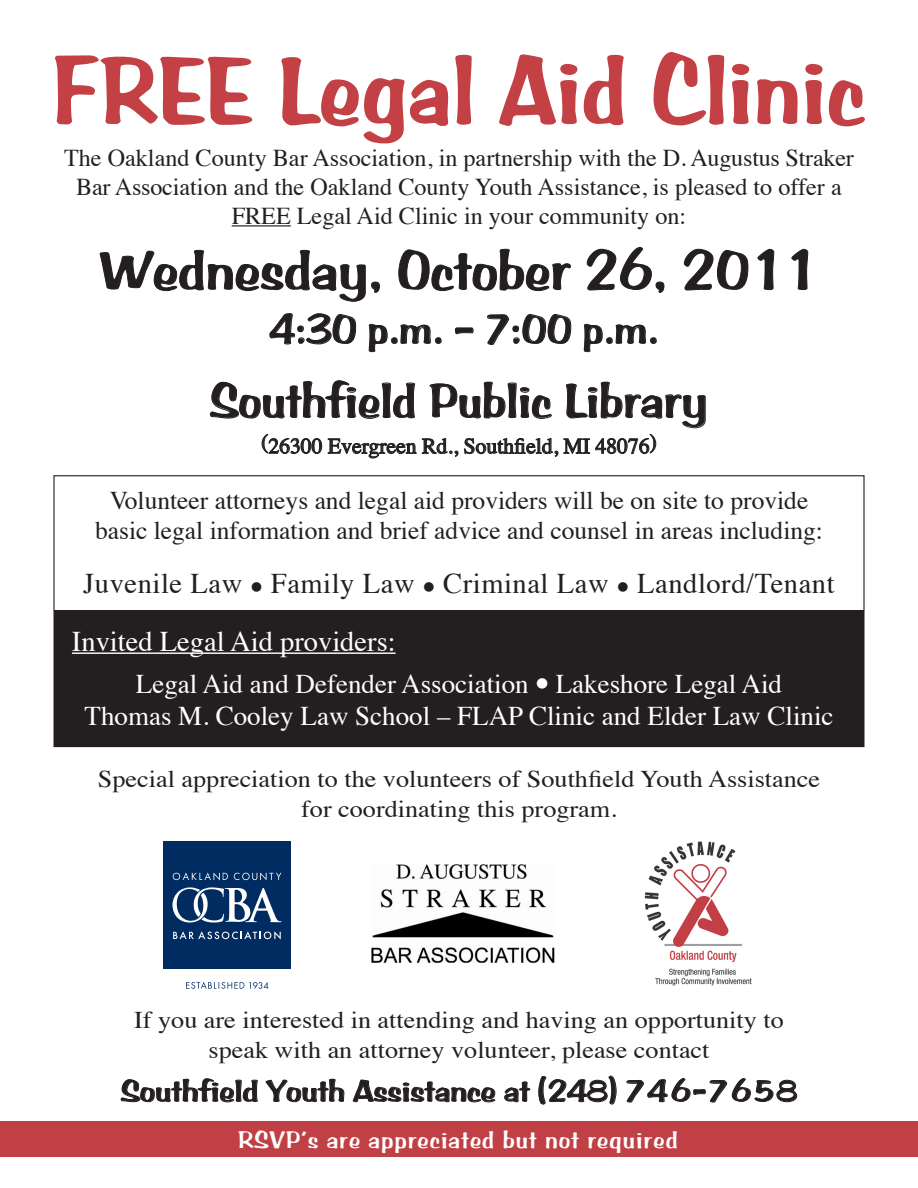
<style>
.page{position:relative;width:918px;height:1188px;background:#fff}
.page>*{position:absolute;margin:0;border:0;box-sizing:border-box;transform-origin:0 0}
.t1{font:97.8px "BRADDON Bold";letter-spacing:.02em;color:#c34045;scale:.92 1}
.t2{font:56.55px "BRADDON";color:#231f20}
.t3{font:49.65px "BRADDON";color:#231f20}
.t4{font:42px "BRADDON";color:#231f20}
.t5{font:30.6px "BRADDON";color:#231f20;scale:1.08 1}
.t6{font:28.5px/58.1px "Times";letter-spacing:.02em;color:#231f20}
.t7{font:27px/31.5px "Times";color:#fff;text-align:center}
.t8{font:25.5px/30px "Times";color:#231f20;text-align:center}
.t9{font:25.05px "BRADDON";letter-spacing:.04em;color:#fff}
.t10{font:24.15px/29px "Times";color:#231f20;text-align:center}
.t11{font:24px/30px "Times";color:#231f20;text-align:center;scale:1.09 1}
.t12{font:21.6px "Times";color:#231f20}
.s1{color:#fff}
</style>
<div class="page">
<hr style="left:232px;top:225px;width:59px;height:1px;background:#231f20">
<svg style="left:99px;top:250px;width:281px;height:52px"></svg>
<svg style="left:398px;top:249px;width:173px;height:42px"></svg>
<svg style="left:586px;top:247px;width:79px;height:46px"></svg>
<svg style="left:684px;top:249px;width:65px;height:42px"></svg>
<svg style="left:757px;top:249px;width:18px;height:41px"></svg>
<svg style="left:791px;top:249px;width:17px;height:41px"></svg>
<svg style="left:269px;top:313px;width:87px;height:32px"></svg>
<svg style="left:368px;top:324px;width:74px;height:28px"></svg>
<svg style="left:455px;top:327px;width:19px;height:8px"></svg>
<svg style="left:487px;top:314px;width:85px;height:31px"></svg>
<svg style="left:584px;top:324px;width:73px;height:28px"></svg>
<svg style="left:210px;top:380px;width:496px;height:79px"></svg>
<div style="left:0;top:1121px;width:918px;height:36px;background:#c14045"></div>
<img style="left:644px;top:841px;width:108px;height:145px">
<svg style="left:120px;top:1078px;width:138px;height:25px"></svg>
<svg style="left:265px;top:1078px;width:80px;height:24px"></svg>
<svg style="left:353px;top:1079px;width:143px;height:24px"></svg>
<svg style="left:504px;top:1081px;width:27px;height:22px"></svg>
<svg style="left:538px;top:1075px;width:79px;height:30px"></svg>
<svg style="left:626px;top:1078px;width:171px;height:25px"></svg>
<div style="left:53px;top:475px;width:812px;height:136px;border:1px solid #231f20"></div>
<div style="left:54px;top:611px;width:810px;height:136px;background:#231f20"></div>
<hr style="left:72px;top:652px;width:324px;height:2px;background:#fff">
<svg style="left:186px;top:982px;width:82px;height:7px"></svg>
<div style="left:164px;top:841px;width:127px;height:128px;background:#002c62"></div>
<svg style="left:173px;top:931px;width:108px;height:8px"></svg>
<svg style="left:173px;top:873px;width:55px;height:7px"></svg>
<svg style="left:234px;top:873px;width:47px;height:7px"></svg>
<svg style="left:172px;top:887px;width:110px;height:36px"></svg>
<img style="left:371px;top:865px;width:184px;height:97px">
<h1 class="t1" style="left:53px;top:33px;width:883px">FREE Legal Aid Clinic</h1>
<p class="t10" style="left:64px;top:141px;width:791px">The Oakland County Bar Association, in partnership with the D. Augustus Straker<br>Bar Association and the Oakland County Youth Assistance, is pleased to offer a<br>FREE Legal Aid Clinic in your community on:</p>
<h2 class="t2" style="left:100px;top:237px;width:719px">Wednesday, October 26, 2011</h2>
<h3 class="t4" style="left:270px;top:305px;width:390px">4:30 p.m. – 7:00 p.m.</h3>
<h3 class="t3" style="left:210px;top:372px;width:499px">Southfield Public Library</h3>
<p class="t12" style="left:261px;top:426px;width:397px">(26300 Evergreen Rd., Southfield, MI 48076)</p>
<p class="t8" style="left:95px;top:483px;width:730px">Volunteer attorneys and legal aid providers will be on site to provide basic legal information and brief advice and counsel in areas including:</p>
<p class="t6" style="left:72px;top:552px;width:764px;text-indent:11px">Juvenile Law ● Family Law ● Criminal Law ● Landlord/Tenant<br><span class="s1">Invited Legal Aid providers:</span></p>
<p class="t7" style="left:85px;top:666px;width:750px">Legal Aid and Defender Association ● Lakeshore Legal Aid<br>Thomas M. Cooley Law School – FLAP Clinic and Elder Law Clinic</p>
<p class="t11" style="left:98px;top:761px;width:664px">Special appreciation to the volunteers of Southfield Youth Assistance for coordinating this program.</p>
<p class="t11" style="left:134px;top:1003px;width:597px">If you are interested in attending and having an opportunity to speak with an attorney volunteer, please contact</p>
<p class="t5" style="left:121px;top:1073px;width:627px">Southfield Youth Assistance at (248) 746-7658</p>
<p class="t9" style="left:238px;top:1125px;width:442px">RSVP’s are appreciated but not required</p>
</div>
